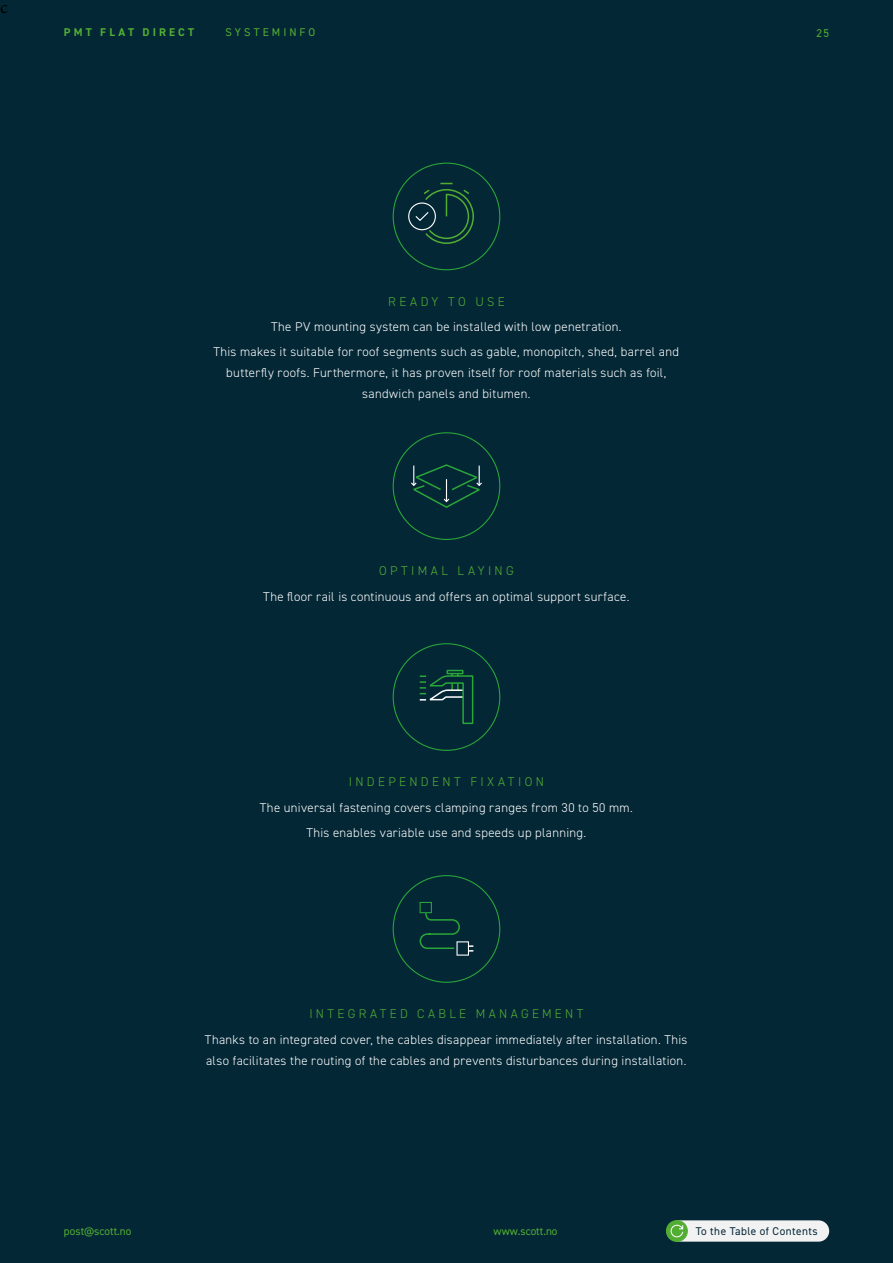
<style>
.page{position:relative;width:893px;height:1263px;background:#042736}
.page>*{position:absolute;margin:0;border:0;box-sizing:border-box;transform-origin:0 0}
.t1{font:18px "Minion Pro";color:#000}
.t2{font:300 12.75px/25.2px "DIN2014";letter-spacing:.025em;color:#fff;text-align:center}
.t3{font:300 12.75px "DIN2014";letter-spacing:.265em;color:#52ae32}
.t4{font:11.25px "DIN2014";color:#52ae32}
.t5{font:11.25px "DIN2014";letter-spacing:.04em;color:#042736}
.t6{font:700 11.25px "DIN2014";letter-spacing:.28em;color:#52ae32}
.t7{font:11.25px "DIN2014";letter-spacing:.27em;color:#52ae32}
</style>
<div class="page">
<div style="left:666px;top:1220px;width:21px;height:21px;background:#52ae32;border-radius:50%"></div>
<div style="left:666px;top:1220px;width:21px;height:21px;border:1px solid #52ae32;border-radius:50%"></div>
<svg style="left:671px;top:1220px;width:158px;height:21px"></svg>
<svg style="left:393px;top:163px;width:107px;height:107px"></svg>
<svg style="left:393px;top:432px;width:107px;height:108px"></svg>
<svg style="left:393px;top:643px;width:107px;height:108px"></svg>
<svg style="left:393px;top:875px;width:107px;height:108px"></svg>
<h1 class="t1" style="left:0;top:-5px;width:9px">c</h1>
<p class="t6" style="left:64px;top:25px;width:132px">PMT FLAT DIRECT</p>
<p class="t7" style="left:225px;top:25px;width:91px">SYSTEMINFO</p>
<p class="t4" style="left:816px;top:26px;width:14px">25</p>
<p class="t3" style="left:388px;top:294px;width:118px">READY TO USE</p>
<p class="t2" style="left:213px;top:314px;width:467px">The PV mounting system can be installed with low penetration.<br>This makes it suitable for roof segments such as gable, monopitch, shed, barrel and</p>
<p class="t2" style="left:226px;top:362px;width:441px;line-height:21px">butterfly roofs. Furthermore, it has proven itself for roof materials such as foil, sandwich panels and bitumen.</p>
<p class="t3" style="left:379px;top:563px;width:136px">OPTIMAL LAYING</p>
<p class="t2" style="left:263px;top:584px;width:368px">The floor rail is continuous and offers an optimal support surface.</p>
<p class="t3" style="left:349px;top:774px;width:196px">INDEPENDENT FIXATION</p>
<p class="t2" style="left:260px;top:795px;width:375px">The universal fastening covers clamping ranges from 30 to 50 mm.<br>This enables variable use and speeds up planning.</p>
<p class="t3" style="left:310px;top:1006px;width:275px">INTEGRATED CABLE MANAGEMENT</p>
<p class="t2" style="left:205px;top:1029px;width:484px;line-height:21px;text-align:left">Thanks to an integrated cover, the cables disappear immediately after installation. This also facilitates the routing of the cables and prevents disturbances during installation.</p>
<p class="t4" style="left:64px;top:1224px;width:69px">post@scott.no</p>
<p class="t4" style="left:494px;top:1224px;width:65px">www.scott.no</p>
<p class="t5" style="left:696px;top:1224px;width:124px">To the Table of Contents</p>
</div>
